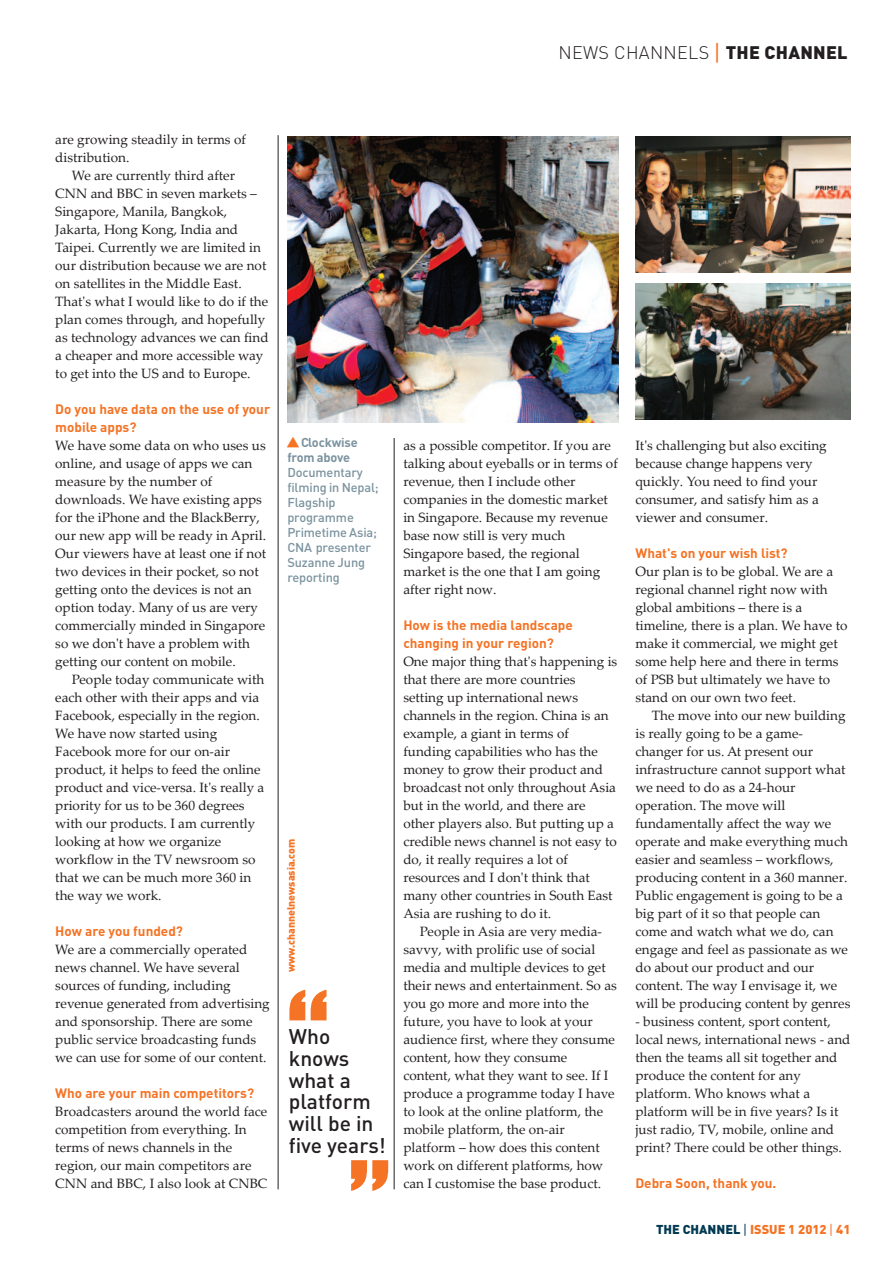
<style>
.page{position:relative;width:893px;height:1263px;background:#fff}
.page>*{position:absolute;margin:0;border:0;box-sizing:border-box;transform-origin:0 0}
.t1{font:120px "Impact";color:#f47325}
.t2{font:500 21px/21.8px "DIN";color:#231f20}
.t3{font:300 18px "DIN";letter-spacing:.015em;color:#231f20}
.t4{font:13.5px/18px "Palatino Linotype";color:#231f20}
.t5{font:700 13.5px/18px "DIN";color:#f47325}
.t6{font:500 12.75px/15px "DIN";letter-spacing:-.01em;color:#7b939f}
.t7{font:900 12.75px "DIN";color:#f47325}
.t8{font:700 12.75px/15px "DIN";letter-spacing:-.01em;color:#7b939f}
.t9{font:900 10.5px "DIN";color:#f47325}
.s1{font-family:"Arial";font-weight:400;font-size:21px;color:#f47325}
.s2{font-weight:900}
.s3{color:#013a51}
.s4{font-family:"Arial";font-weight:400;color:#013a51}
.s5{font-family:"Arial";font-weight:400}
</style>
<div class="page">
<hr style="left:278px;top:135px;width:1px;height:1054px;background:#231f20">
<hr style="left:394px;top:438px;width:1px;height:751px;background:#231f20">
<img style="left:287px;top:136px;width:331px;height:286px">
<img style="left:635px;top:136px;width:215px;height:136px">
<img style="left:635px;top:283px;width:215px;height:136px">
<h3 class="t3" style="left:558px;top:46px;width:291px">NEWS CHANNELS <span class="s1">|</span> <span class="s2">THE CHANNEL</span></h3>
<p class="t4" style="left:55px;top:132px;width:192px">are growing steadily in terms of distribution.</p>
<p class="t4" style="left:55px;top:168px;width:215px;text-indent:16px">We are currently third after<br>CNN and BBC in seven markets –<br>Singapore, Manila, Bangkok,<br>Jakarta, Hong Kong, India and<br>Taipei. Currently we are limited in our distribution because we are not on satellites in the Middle East.<br>Thatʹs what I would like to do if the plan comes through, and hopefully as technology advances we can find a cheaper and more accessible way to get into the US and to Europe.</p>
<p class="t5" style="left:55px;top:402px;width:216px">Do you have data on the use of your mobile apps?</p>
<p class="t4" style="left:55px;top:438px;width:212px">We have some data on who uses us online, and usage of apps we can measure by the number of downloads. We have existing apps for the iPhone and the BlackBerry, our new app will be ready in April.<br>Our viewers have at least one if not two devices in their pocket, so not getting onto the devices is not an option today. Many of us are very commercially minded in Singapore so we donʹt have a problem with getting our content on mobile.</p>
<p class="t4" style="left:55px;top:672px;width:211px;text-indent:16px">People today communicate with each other with their apps and via<br>Facebook, especially in the region.<br>We have now started using<br>Facebook more for our on‐air product, it helps to feed the online product and vice‐versa. Itʹs really a priority for us to be 360 degrees with our products. I am currently looking at how we organize workflow in the TV newsroom so that we can be much more 360 in the way we work.</p>
<p class="t5" style="left:55px;top:924px;width:129px">How are you funded?</p>
<p class="t4" style="left:55px;top:942px;width:216px">We are a commercially operated news channel. We have several sources of funding, including revenue generated from advertising and sponsorship. There are some public service broadcasting funds we can use for some of our content.</p>
<p class="t5" style="left:55px;top:1086px;width:200px">Who are your main competitors?</p>
<p class="t4" style="left:55px;top:1104px;width:214px">Broadcasters around the world face competition from everything. In terms of news channels in the region, our main competitors are<br>CNN and BBC, I also look at CNBC</p>
<p class="t8" style="left:287px;top:436px;width:72px;text-indent:14px">Clockwise from above</p>
<p class="t6" style="left:287px;top:466px;width:93px">Documentary filming in Nepal;<br>Flagship programme<br>Primetime Asia;<br>CNA presenter<br>Suzanne Jung reporting</p>
<p class="t9" style="left:287px;top:972px;width:135px;rotate:-90deg">www.channelnewsasia.com</p>
<h1 class="t1" style="left:287px;top:963px;width:43px">“</h1>
<h2 class="t2" style="left:289px;top:1028px;width:98px">Who knows what a platform will be in five years!</h2>
<h1 class="t1" style="left:349px;top:1134px;width:43px">”</h1>
<p class="t4" style="left:403px;top:438px;width:216px">as a possible competitor. If you are talking about eyeballs or in terms of revenue, then I include other companies in the domestic market in Singapore. Because my revenue base now still is very much<br>Singapore based, the regional market is the one that I am going after right now.</p>
<p class="t5" style="left:403px;top:618px;width:171px">How is the media landscape changing in your region?</p>
<p class="t4" style="left:403px;top:654px;width:215px">One major thing thatʹs happening is that there are more countries setting up international news channels in the region. China is an example, a giant in terms of funding capabilities who has the money to grow their product and broadcast not only throughout Asia but in the world, and there are other players also. But putting up a credible news channel is not easy to do, it really requires a lot of resources and I donʹt think that many other countries in South East<br>Asia are rushing to do it.</p>
<p class="t4" style="left:403px;top:924px;width:215px;text-indent:16px">People in Asia are very media‐ savvy, with prolific use of social media and multiple devices to get their news and entertainment. So as you go more and more into the future, you have to look at your audience first, where they consume content, how they consume content, what they want to see. If I produce a programme today I have to look at the online platform, the mobile platform, the on‐air platform – how does this content work on different platforms, how can I customise the base product.</p>
<p class="t4" style="left:635px;top:438px;width:193px">Itʹs challenging but also exciting because change happens very quickly. You need to find your consumer, and satisfy him as a viewer and consumer.</p>
<p class="t5" style="left:635px;top:546px;width:154px">What's on your wish list?</p>
<p class="t4" style="left:635px;top:564px;width:214px">Our plan is to be global. We are a regional channel right now with global ambitions – there is a timeline, there is a plan. We have to make it commercial, we might get some help here and there in terms of PSB but ultimately we have to stand on our own two feet.</p>
<p class="t4" style="left:635px;top:708px;width:217px;text-indent:17px">The move into our new building is really going to be a game‐ changer for us. At present our infrastructure cannot support what we need to do as a 24‐hour operation. The move will fundamentally affect the way we operate and make everything much easier and seamless – workflows, producing content in a 360 manner.<br>Public engagement is going to be a big part of it so that people can come and watch what we do, can engage and feel as passionate as we do about our product and our content. The way I envisage it, we will be producing content by genres ‐ business content, sport content, local news, international news ‐ and then the teams all sit together and produce the content for any platform. Who knows what a platform will be in five years? Is it just radio, TV, mobile, online and print? There could be other things.</p>
<p class="t5" style="left:635px;top:1176px;width:142px">Debra Soon, thank you.</p>
<p class="t7" style="left:656px;top:1225px;width:196px"><span class="s3">THE CHANNEL</span> <span class="s4">|</span> ISSUE 1 2012 <span class="s5">|</span> 41</p>
</div>
